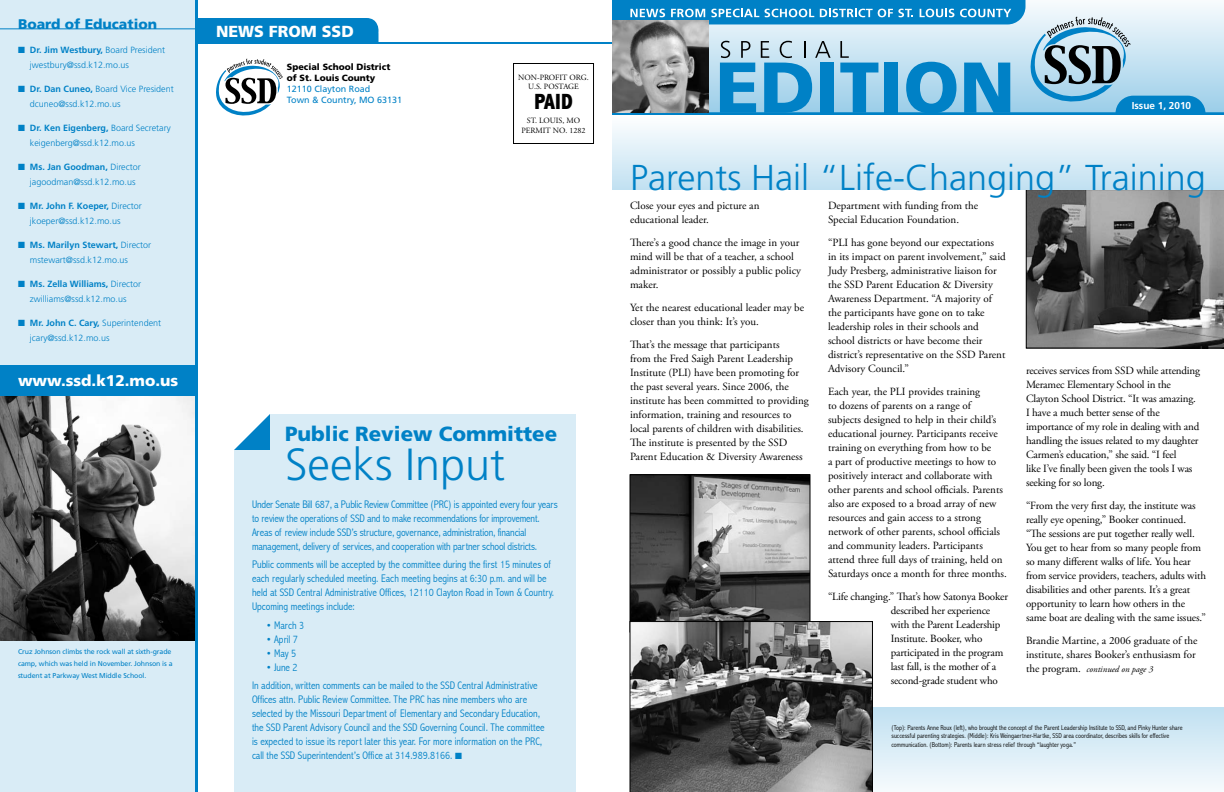
<style>
.page{position:relative;width:1224px;height:792px;background:#fff}
.page>*{position:absolute;margin:0;border:0;box-sizing:border-box;transform-origin:0 0}
.t1{font:300 45px "Frutiger";color:#0081c6}
.t2{font:300 36px "Frutiger";color:#0081c6}
.t3{font:800 condensed 22px "Abadi";color:#000}
.t4{font:900 20.5px "Frutiger";color:#0081c6}
.t5{font:900 16px "Frutiger";color:#fff}
.t6{font:900 15.5px "Frutiger";color:#fff}
.t7{font:900 14px "Frutiger";color:#0081c6}
.t8{font:11px/14px "Adobe Garamond Pro";color:#000}
.t9{font:300 condensed 11px/14px "Abadi";color:#0081c6}
.t10{font:700 10px "Frutiger";color:#fff}
.t11{font:300 9px/15px "Frutiger";color:#0081c6}
.t12{font:900 9px/11px "Frutiger";color:#000}
.t13{font:9px/11px "Frutiger";color:#0081c6}
.t14{font:italic 9px "Adobe Garamond Pro";color:#000}
.t15{font:8px/9.6px "Adobe Garamond";color:#000;text-align:center}
.t16{font:300 condensed 7px/8.4px "Abadi";color:#000}
.t17{font:7px/12px "Frutiger";letter-spacing:-.01em;color:#0081c6}
.s1{font-weight:700}
.s2{font-style:normal;font-size:11px}
</style>
<div class="page">
<div style="left:866px;top:707px;width:358px;height:85px;background:linear-gradient(to bottom,#c0e0f1,#f6fbfd)"></div>
<img style="left:632px;top:477px;width:176px;height:144px">
<div style="left:630px;top:475px;width:180px;height:157px;border:1px solid #000"></div>
<svg style="left:1026px;top:190px;width:198px;height:158px;background:#606060"></svg>
<div style="left:612px;top:114px;width:612px;height:76px;background:linear-gradient(to bottom,#fff,#c1e0f1)"></div>
<hr style="left:198px;top:42px;width:414px;height:2px;background:#0081c6">
<div style="left:0;top:0;width:198px;height:792px;background:#d9ecf6"></div>
<img style="left:0;top:396px;width:195px;height:244px">
<div style="left:708px;top:0;width:516px;height:115px;background:linear-gradient(to bottom,#f8fbfd,#99cde8)"></div>
<svg style="left:216px;top:59px;width:67px;height:57px"></svg>
<hr style="left:195px;top:0;width:3px;height:792px;background:#0081c6">
<div style="left:0;top:365px;width:198px;height:31px;background:#0081c6"></div>
<hr style="left:0;top:29px;width:196px;height:1px;background:#0081c6">
<div style="left:198px;top:18px;width:180px;height:24px;background:#0081c6"></div>
<div style="left:513px;top:63px;width:81px;height:81px;border:1px solid #000"></div>
<hr style="left:612px;top:112px;width:612px;height:2px;background:#0081c6">
<svg style="left:612px;top:0;width:594px;height:113px;background:#7fbbdb"></svg>
<hr style="left:708px;top:22px;width:1px;height:91px;background:#0081c6">
<svg style="left:630px;top:621px;width:243px;height:171px;background:#656565"></svg>
<div style="left:234px;top:414px;width:342px;height:378px;background:#d9ecf6"></div>
<svg style="left:234px;top:414px;width:36px;height:36px"></svg>
<img style="left:612px;top:21px;width:96px;height:91px">
<p class="t7" style="left:18px;top:16px;width:141px">Board of Education</p>
<p class="t11" style="left:30px;top:42px;width:137px;text-indent:-12px">■ <span class="s1">Dr. Jim Westbury,</span> Board President jwestbury@ssd.k12.mo.us</p>
<p class="t11" style="left:30px;top:81px;width:145px;text-indent:-12px">■ <span class="s1">Dr. Dan Cuneo,</span> Board Vice President dcuneo@ssd.k12.mo.us</p>
<p class="t11" style="left:30px;top:120px;width:142px;text-indent:-12px">■ <span class="s1">Dr. Ken Eigenberg,</span> Board Secretary keigenberg@ssd.k12.mo.us</p>
<p class="t11" style="left:30px;top:159px;width:112px;text-indent:-12px">■ <span class="s1">Ms. Jan Goodman,</span> Director jagoodman@ssd.k12.mo.us</p>
<p class="t11" style="left:30px;top:198px;width:114px;text-indent:-12px">■ <span class="s1">Mr. John F. Koeper,</span> Director jkoeper@ssd.k12.mo.us</p>
<p class="t11" style="left:30px;top:237px;width:123px;text-indent:-12px">■ <span class="s1">Ms. Marilyn Stewart,</span> Director mstewart@ssd.k12.mo.us</p>
<p class="t11" style="left:18px;top:276px;width:125px;text-align:center">■ <span class="s1">Ms. Zella Williams,</span> Director zwilliams@ssd.k12.mo.us</p>
<p class="t11" style="left:30px;top:315px;width:133px;text-indent:-12px">■ <span class="s1">Mr. John C. Cary,</span> Superintendent jcary@ssd.k12.mo.us</p>
<h3 class="t6" style="left:18px;top:371px;width:162px">www.ssd.k12.mo.us</h3>
<p class="t17" style="left:18px;top:646px;width:156px">Cruz Johnson climbs the rock wall at sixth-grade camp, which was held in November. Johnson is a student at Parkway West Middle School.</p>
<h3 class="t5" style="left:216px;top:21px;width:139px">NEWS FROM SSD</h3>
<p class="t12" style="left:287px;top:61px;width:105px">Special School District of St. Louis County</p>
<p class="t13" style="left:287px;top:83px;width:117px">12110 Clayton Road<br>Town &amp; Country, MO 63131</p>
<p class="t15" style="left:518px;top:73px;width:72px">NON-PROFIT ORG.<br>U.S. POSTAGE</p>
<h3 class="t3" style="left:534px;top:89px;width:40px">PAID</h3>
<p class="t15" style="left:522px;top:116px;width:66px">ST. LOUIS, MO<br>PERMIT NO. 1282</p>
<h3 class="t4" style="left:285px;top:421px;width:274px">Public Review Committee</h3>
<h1 class="t1" style="left:285px;top:439px;width:222px">Seeks Input</h1>
<p class="t9" style="left:252px;top:497px;width:307px">Under Senate Bill 687, a Public Review Committee (PRC) is appointed every four years to review the operations of SSD and to make recommendations for improvement.<br>Areas of review include SSD’s structure, governance, administration, financial management, delivery of services, and cooperation with partner school districts.</p>
<p class="t9" style="left:252px;top:558px;width:304px">Public comments will be accepted by the committee during the first 15 minutes of each regularly scheduled meeting. Each meeting begins at 6:30 p.m. and will be held at SSD Central Administrative Offices, 12110 Clayton Road in Town &amp; Country.<br>Upcoming meetings include:</p>
<p class="t9" style="left:266px;top:618px;width:40px">• March 3</p>
<p class="t9" style="left:266px;top:632px;width:33px">• April 7</p>
<p class="t9" style="left:266px;top:646px;width:32px">• May 5</p>
<p class="t9" style="left:252px;top:658px;width:287px;line-height:18.5px;text-indent:14px">• June 2<br>In addition, written comments can be mailed to the SSD Central Administrative</p>
<p class="t9" style="left:252px;top:693px;width:294px">Offices attn. Public Review Committee. The PRC has nine members who are selected by the Missouri Department of Elementary and Secondary Education, the SSD Parent Advisory Council and the SSD Governing Council. The committee is expected to issue its report later this year. For more information on the PRC, call the SSD Superintendent’s Office at 314.989.8166. ■</p>
<p class="t10" style="left:1132px;top:100px;width:61px">Issue 1, 2010</p>
<h2 class="t2" style="left:630px;top:157px;width:577px">Parents Hail “Life-Changing” Training</h2>
<p class="t8" style="left:630px;top:199px;width:131px">Close your eyes and picture an educational leader.</p>
<p class="t8" style="left:630px;top:236px;width:172px">There’s a good chance the image in your mind will be that of a teacher, a school administrator or possibly a public policy maker.</p>
<p class="t8" style="left:630px;top:301px;width:176px">Yet the nearest educational leader may be closer than you think: It’s you.</p>
<p class="t8" style="left:630px;top:338px;width:180px">That’s the message that participants<br>from the Fred Saigh Parent Leadership Institute (PLI) have been promoting for the past several years. Since 2006, the institute has been committed to providing information, training and resources to local parents of children with disabilities.<br>The institute is presented by the SSD Parent Education &amp; Diversity Awareness</p>
<p class="t8" style="left:828px;top:199px;width:152px">Department with funding from the<br>Special Education Foundation.</p>
<p class="t8" style="left:828px;top:236px;width:179px">“PLI has gone beyond our expectations<br>in its impact on parent involvement,” said Judy Presberg, administrative liaison for the SSD Parent Education &amp; Diversity Awareness Department. “A majority of the participants have gone on to take leadership roles in their schools and school districts or have become their district’s representative on the SSD Parent Advisory Council.”</p>
<p class="t8" style="left:828px;top:385px;width:180px">Each year, the PLI provides training<br>to dozens of parents on a range of subjects designed to help in their child’s educational journey. Participants receive training on everything from how to be<br>a part of productive meetings to how to positively interact and collaborate with other parents and school officials. Parents also are exposed to a broad array of new resources and gain access to a strong network of other parents, school officials and community leaders. Participants attend three full days of training, held on Saturdays once a month for three months.</p>
<p class="t8" style="left:891px;top:590px;width:119px;text-indent:-63px">“Life changing.” That’s how Satonya Booker described her experience with the Parent Leadership<br>Institute. Booker, who participated in the program last fall, is the mother of a second-grade student who</p>
<p class="t8" style="left:1026px;top:364px;width:176px">receives services from SSD while attending Meramec Elementary School in the Clayton School District. “It was amazing.<br>I have a much better sense of the importance of my role in dealing with and handling the issues related to my daughter Carmen’s education,” she said. “I feel<br>like I’ve finally been given the tools I was seeking for so long.</p>
<p class="t8" style="left:1026px;top:499px;width:182px">“From the very first day, the institute was really eye opening,” Booker continued. “The sessions are put together really well.<br>You get to hear from so many people from so many different walks of life. You hear from service providers, teachers, adults with disabilities and other parents. It’s a great opportunity to learn how others in the same boat are dealing with the same issues.”</p>
<p class="t8" style="left:1026px;top:634px;width:173px">Brandie Martine, a 2006 graduate of the institute, shares Booker’s enthusiasm for</p>
<p class="t14" style="left:1026px;top:664px;width:129px"><span class="s2">the program.</span> continued on page 3</p>
<p class="t16" style="left:891px;top:723px;width:293px">(Top): Parents Anne Roux (left), who brought the concept of the Parent Leadership Institute to SSD, and Pinky Hunter share successful parenting strategies. (Middle): Kris Weingaertner-Hartke, SSD area coordinator, describes skills for effective communication. (Bottom): Parents learn stress relief through “laughter yoga.”</p>
</div>
